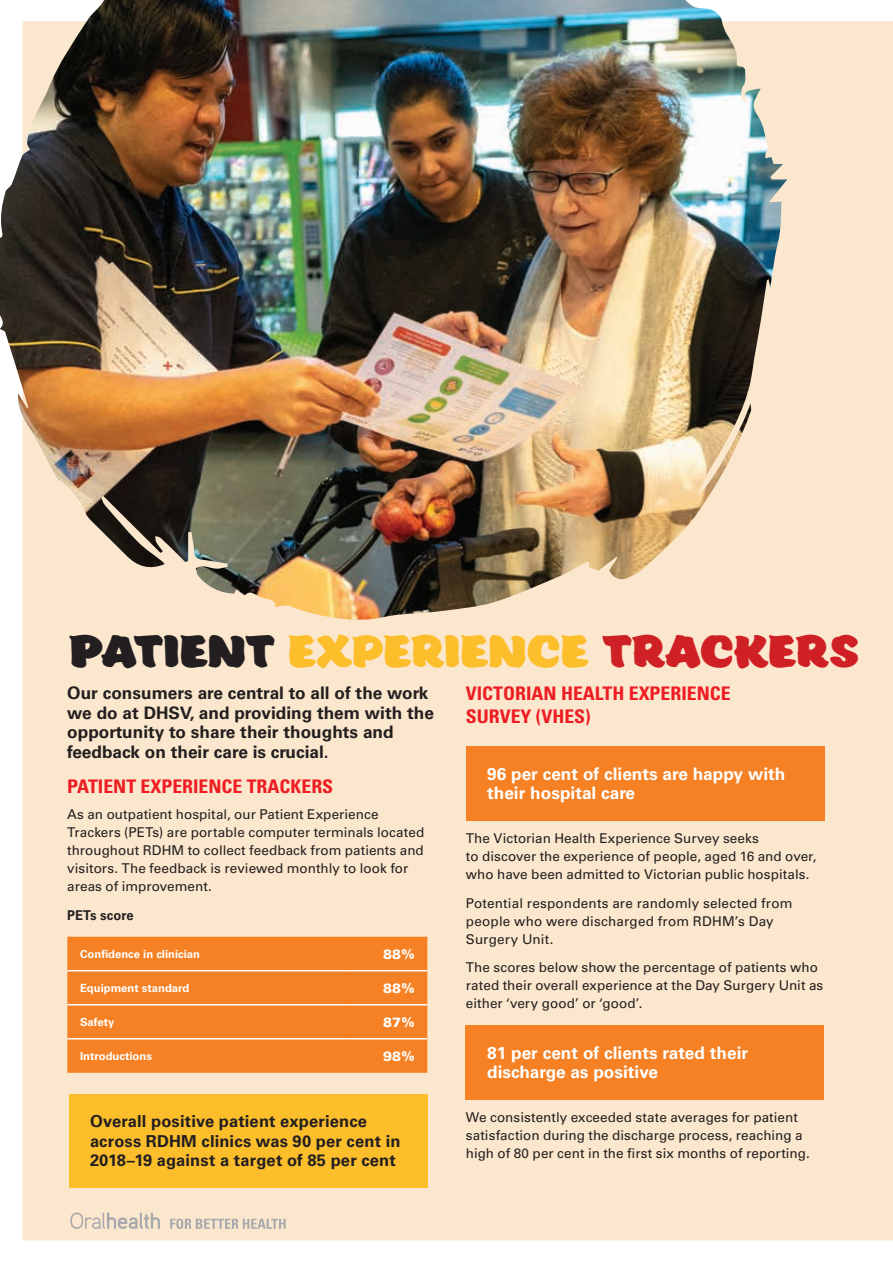
<style>
.page{position:relative;width:893px;height:1263px;background:#fff}
.page>*{position:absolute;margin:0;border:0;box-sizing:border-box;transform-origin:0 0}
.t1{font:700 42px "Eds Market";letter-spacing:-.015em;color:#fdbe2c}
.t2{font:700 condensed 18.75px/22.5px "Univers LT Std";color:#ee1d23;scale:1.05 1}
.t3{font:700 17.25px/19.5px "Univers LT Std";color:#231f20}
.t4{font:700 17.25px/19.5px "Univers LT Std";color:#fff}
.t5{font:700 16.5px/19.5px "Univers LT Std";letter-spacing:.01em;color:#231f20}
.t6{font:13.5px/18px "Univers LT Std";letter-spacing:.005em;color:#231f20}
.t7{font:900 13.5px "Univers LT Std";color:#fff}
.t8{font:700 13.5px "Univers LT Std";letter-spacing:.01em;color:#231f20;scale:.96 1}
.t9{font:700 11.25px "Univers LT Std";color:#fff}
.s1{color:#231f20}
.s2{color:#cf2026}
</style>
<div class="page">
<div style="left:22px;top:21px;width:871px;height:1220px;background:#fbe7cd"></div>
<div style="left:466px;top:746px;width:358px;height:74px;background:#f58124"></div>
<div style="left:466px;top:1025px;width:358px;height:74px;background:#f58124"></div>
<div style="left:67px;top:937px;width:360px;height:136px;background:#f58124"></div>
<hr style="left:67px;top:970px;width:277px;height:1px;background:#fff">
<hr style="left:344px;top:970px;width:83px;height:1px;background:#fff">
<hr style="left:67px;top:1004px;width:277px;height:1px;background:#fff">
<hr style="left:344px;top:1004px;width:83px;height:1px;background:#fff">
<hr style="left:67px;top:1038px;width:277px;height:1px;background:#fff">
<hr style="left:344px;top:1038px;width:83px;height:1px;background:#fff">
<div style="left:69px;top:1094px;width:358px;height:93px;background:#fdbe2c"></div>
<img style="left:0;top:0;width:787px;height:620px">
<svg style="left:70px;top:1212px;width:90px;height:17px;background:#ded1c1"></svg>
<svg style="left:170px;top:1218px;width:116px;height:11px"></svg>
<h1 class="t1" style="left:68px;top:628px;width:793px"><span class="s1">PATIENT</span> EXPERIENCE <span class="s2">TRACKERS</span></h1>
<p class="t3" style="left:67px;top:684px;width:368px">Our consumers are central to all of the work we do at DHSV, and providing them with the opportunity to share their thoughts and feedback on their care is crucial.</p>
<h2 class="t2" style="left:67px;top:775px;width:255px">PATIENT EXPERIENCE TRACKERS</h2>
<p class="t6" style="left:67px;top:805px;width:358px">As an outpatient hospital, our Patient Experience Trackers (PETs) are portable computer terminals located throughout RDHM to collect feedback from patients and visitors. The feedback is reviewed monthly to look for areas of improvement.</p>
<p class="t8" style="left:67px;top:908px;width:71px">PETs score</p>
<p class="t9" style="left:80px;top:947px;width:122px">Confidence in clinician</p>
<p class="t7" style="left:383px;top:945px;width:33px">88%</p>
<p class="t9" style="left:80px;top:981px;width:111px">Equipment standard</p>
<p class="t7" style="left:383px;top:979px;width:33px">88%</p>
<p class="t9" style="left:80px;top:1015px;width:36px">Safety</p>
<p class="t7" style="left:383px;top:1013px;width:33px">87%</p>
<p class="t9" style="left:80px;top:1049px;width:73px">Introductions</p>
<p class="t7" style="left:383px;top:1047px;width:33px">98%</p>
<p class="t5" style="left:90px;top:1112px;width:312px">Overall positive patient experience across RDHM clinics was 90 per cent in<br>2018–19 against a target of 85 per cent</p>
<h2 class="t2" style="left:466px;top:682px;width:254px">VICTORIAN HEALTH EXPERIENCE<br>SURVEY (VHES)</h2>
<p class="t4" style="left:487px;top:764px;width:300px">96 per cent of clients are happy with their hospital care</p>
<p class="t6" style="left:466px;top:829px;width:352px">The Victorian Health Experience Survey seeks<br>to discover the experience of people, aged 16 and over, who have been admitted to Victorian public hospitals.</p>
<p class="t6" style="left:466px;top:894px;width:328px">Potential respondents are randomly selected from people who were discharged from RDHM’s Day<br>Surgery Unit.</p>
<p class="t6" style="left:466px;top:959px;width:359px">The scores below show the percentage of patients who rated their overall experience at the Day Surgery Unit as either ‘very good’ or ‘good’.</p>
<p class="t4" style="left:487px;top:1043px;width:263px">81 per cent of clients rated their discharge as positive</p>
<p class="t6" style="left:466px;top:1108px;width:345px">We consistently exceeded state averages for patient satisfaction during the discharge process, reaching a high of 80 per cent in the first six months of reporting.</p>
</div>
